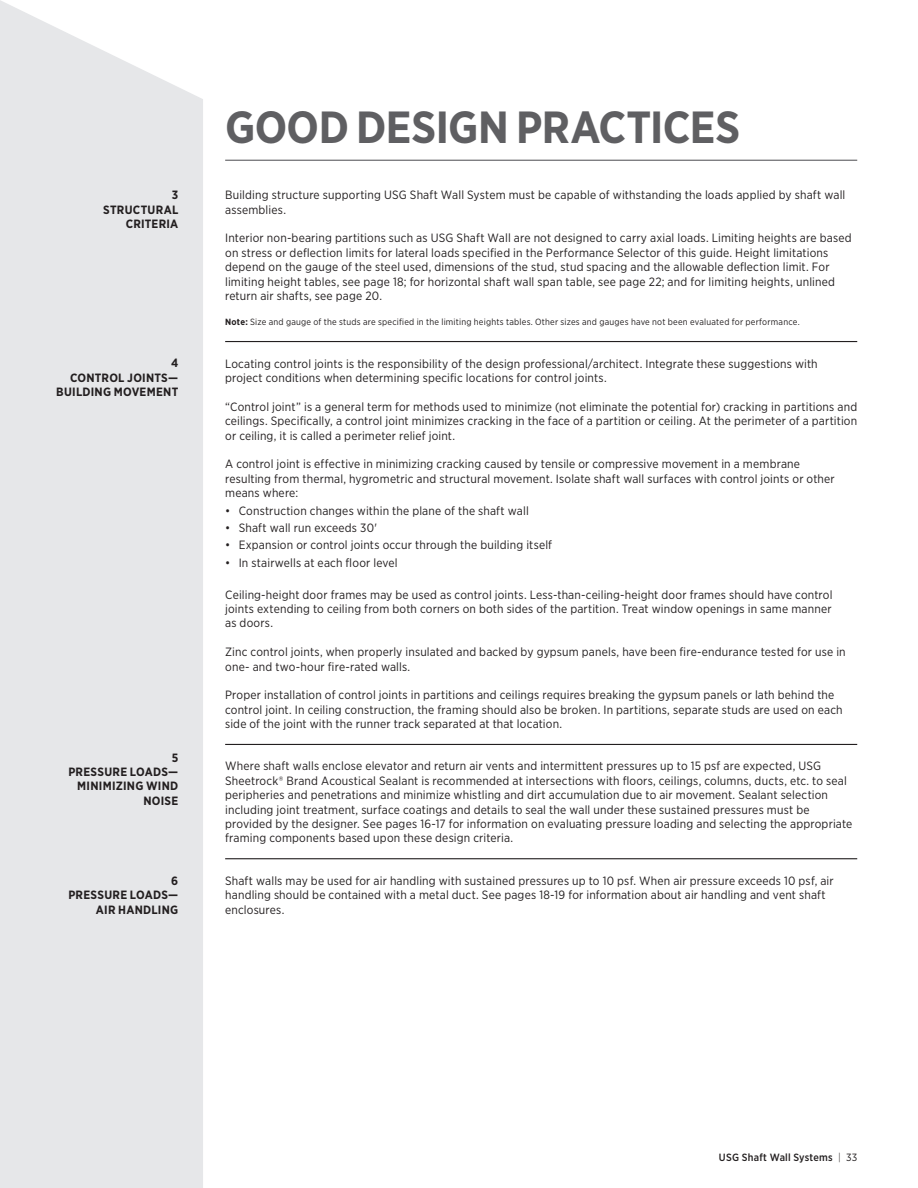
<style>
.page{position:relative;width:918px;height:1188px;background:#fff}
.page>*{position:absolute;margin:0;border:0;box-sizing:border-box;transform-origin:0 0}
.t1{font:700 45px "Gotham Narrow";letter-spacing:-.01em;color:#5f5f62}
.t2{font:12px/14.4px "Gotham Narrow";letter-spacing:.015em;color:#231f20}
.t3{font:700 12px/14.4px "Gotham Narrow";letter-spacing:.02em;color:#231f20;text-align:right}
.t4{font:500 10.5px "Gotham Narrow";letter-spacing:.025em;color:#231f20}
.t5{font:9px "Gotham Narrow";letter-spacing:.025em;color:#231f20}
.s1{font-weight:700}
.s2{font-weight:300}
.s3{font-weight:400}
</style>
<div class="page">
<div style="left:0;top:0;width:203px;height:1188px;background:#e6e7e9"></div>
<hr style="left:225px;top:160px;width:632px;height:1px;background:#5f5f62">
<hr style="left:225px;top:341px;width:632px;height:1px;background:#231f20">
<hr style="left:225px;top:744px;width:632px;height:1px;background:#231f20">
<hr style="left:225px;top:858px;width:632px;height:1px;background:#231f20">
<p class="t3" style="left:103px;top:188px;width:77px">3<br>STRUCTURAL<br>CRITERIA</p>
<p class="t3" style="left:56px;top:356px;width:124px">4<br>CONTROL JOINTS—<br>BUILDING MOVEMENT</p>
<p class="t3" style="left:68px;top:750px;width:111px">5<br>PRESSURE LOADS—<br>MINIMIZING WIND<br>NOISE</p>
<p class="t3" style="left:68px;top:873px;width:111px">6<br>PRESSURE LOADS—<br>AIR HANDLING</p>
<h1 class="t1" style="left:225px;top:100px;width:516px">GOOD DESIGN PRACTICES</h1>
<p class="t2" style="left:225px;top:188px;width:622px">Building structure supporting USG Shaft Wall System must be capable of withstanding the loads applied by shaft wall assemblies.</p>
<p class="t2" style="left:225px;top:231px;width:628px">Interior non-bearing partitions such as USG Shaft Wall are not designed to carry axial loads. Limiting heights are based on stress or deflection limits for lateral loads specified in the Performance Selector of this guide. Height limitations depend on the gauge of the steel used, dimensions of the stud, stud spacing and the allowable deflection limit. For limiting height tables, see page 18; for horizontal shaft wall span table, see page 22; and for limiting heights, unlined return air shafts, see page 20.</p>
<p class="t5" style="left:225px;top:317px;width:576px"><span class="s1">Note:</span> Size and gauge of the studs are specified in the limiting heights tables. Other sizes and gauges have not been evaluated for performance.</p>
<p class="t2" style="left:225px;top:356px;width:594px">Locating control joints is the responsibility of the design professional/architect. Integrate these suggestions with project conditions when determining specific locations for control joints.</p>
<p class="t2" style="left:225px;top:399px;width:634px;text-align:justify">“Control joint” is a general term for methods used to minimize (not eliminate the potential for) cracking in partitions and ceilings. Specifically, a control joint minimizes cracking in the face of a partition or ceiling. At the perimeter of a partition or ceiling, it is called a perimeter relief joint.</p>
<p class="t2" style="left:225px;top:457px;width:611px">A control joint is effective in minimizing cracking caused by tensile or compressive movement in a membrane resulting from thermal, hygrometric and structural movement. Isolate shaft wall surfaces with control joints or other means where:</p>
<p class="t2" style="left:225px;top:503px;width:305px">• Construction changes within the plane of the shaft wall</p>
<p class="t2" style="left:225px;top:520px;width:153px">• Shaft wall run exceeds 30'</p>
<p class="t2" style="left:225px;top:538px;width:328px">• Expansion or control joints occur through the building itself</p>
<p class="t2" style="left:225px;top:555px;width:174px">• In stairwells at each floor level</p>
<p class="t2" style="left:225px;top:587px;width:609px;text-align:justify">Ceiling-height door frames may be used as control joints. Less-than-ceiling-height door frames should have control joints extending to ceiling from both corners on both sides of the partition. Treat window openings in same manner as doors.</p>
<p class="t2" style="left:225px;top:645px;width:622px">Zinc control joints, when properly insulated and backed by gypsum panels, have been fire-endurance tested for use in one- and two-hour fire-rated walls.</p>
<p class="t2" style="left:225px;top:688px;width:619px">Proper installation of control joints in partitions and ceilings requires breaking the gypsum panels or lath behind the control joint. In ceiling construction, the framing should also be broken. In partitions, separate studs are used on each side of the joint with the runner track separated at that location.</p>
<p class="t2" style="left:225px;top:759px;width:629px">Where shaft walls enclose elevator and return air vents and intermittent pressures up to 15 psf are expected, USG Sheetrock® Brand Acoustical Sealant is recommended at intersections with floors, ceilings, columns, ducts, etc. to seal peripheries and penetrations and minimize whistling and dirt accumulation due to air movement. Sealant selection including joint treatment, surface coatings and details to seal the wall under these sustained pressures must be provided by the designer. See pages 16-17 for information on evaluating pressure loading and selecting the appropriate framing components based upon these design criteria.</p>
<p class="t2" style="left:225px;top:873px;width:610px">Shaft walls may be used for air handling with sustained pressures up to 10 psf. When air pressure exceeds 10 psf, air handling should be contained with a metal duct. See pages 18-19 for information about air handling and vent shaft enclosures.</p>
<p class="t4" style="left:719px;top:1151px;width:140px">USG Shaft Wall Systems <span class="s2">|</span> <span class="s3">33</span></p>
</div>
